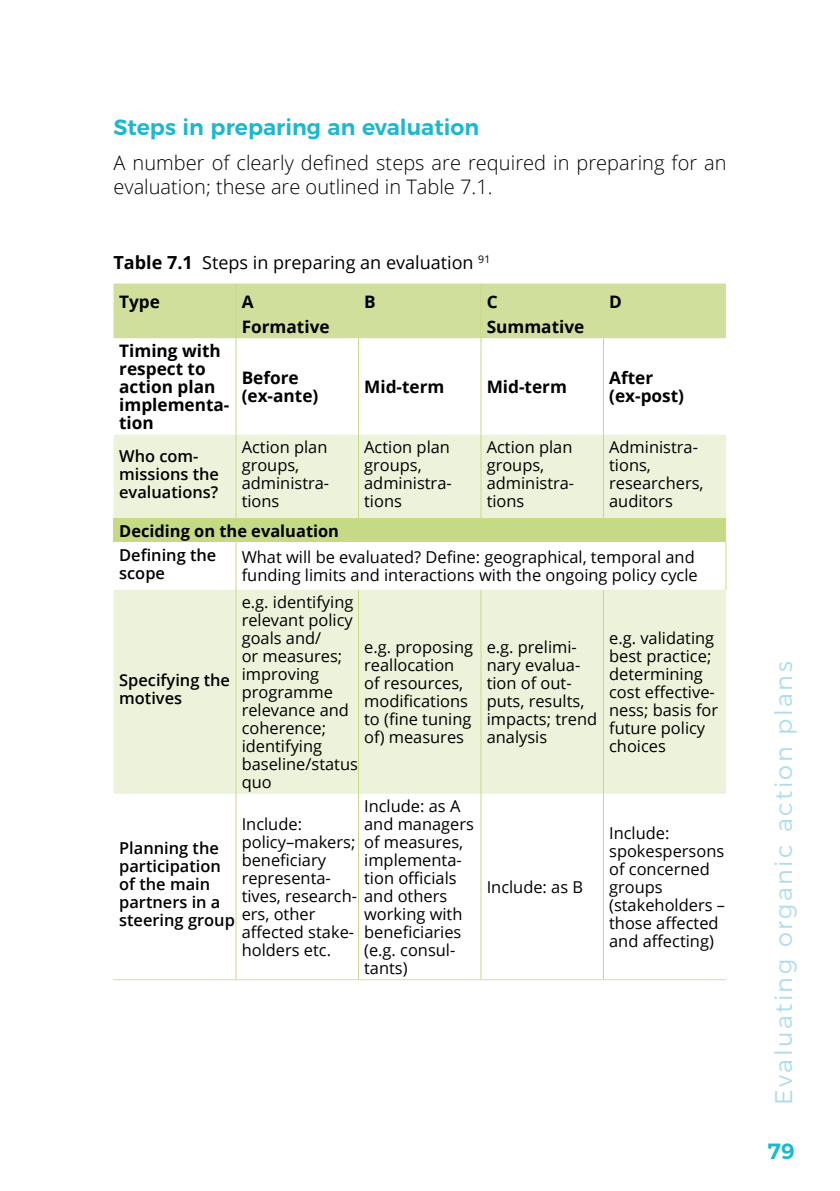
<style>
.page{position:relative;width:840px;height:1191px;background:#fff}
.page>*{position:absolute;margin:0;border:0;box-sizing:border-box;transform-origin:0 0}
.t1{font:300 24px "Montserrat";letter-spacing:.1em;color:#afdde9}
.t2{font:600 22px "Montserrat";color:#1cb8d0}
.t3{font:300 20px/24px "Open Sans";color:#000}
.t4{font:18px "Open Sans";color:#000}
.t5{font:700 17.2px/18px "Open Sans";color:#000}
.t6{font:16.4px/18px "Open Sans";color:#000}
.t7{font:600 16.4px/18px "Open Sans";color:#000}
.t8{font:700 16.4px "Open Sans";color:#000}
.s1{font-weight:700}
</style>
<div class="page">
<svg style="left:113px;top:435px;width:612px;height:359px;background:#eff4df"></svg>
<div style="left:113px;top:518px;width:612px;height:24px;background:#c6da85"></div>
<div style="left:113px;top:283px;width:612px;height:55px;background:#d0e09c"></div>
<hr style="left:235px;top:338px;width:1px;height:97px;background:#c6da85">
<hr style="left:358px;top:338px;width:1px;height:97px;background:#c6da85">
<hr style="left:480px;top:338px;width:1px;height:97px;background:#c6da85">
<hr style="left:602px;top:338px;width:1px;height:97px;background:#c6da85">
<hr style="left:235px;top:435px;width:1px;height:83px;background:#c6da85">
<hr style="left:358px;top:435px;width:1px;height:83px;background:#c6da85">
<hr style="left:480px;top:435px;width:1px;height:83px;background:#c6da85">
<hr style="left:602px;top:435px;width:1px;height:83px;background:#c6da85">
<hr style="left:235px;top:542px;width:1px;height:48px;background:#c6da85">
<hr style="left:725px;top:542px;width:1px;height:48px;background:#c6da85">
<hr style="left:235px;top:590px;width:1px;height:204px;background:#c6da85">
<hr style="left:358px;top:590px;width:1px;height:204px;background:#c6da85">
<hr style="left:480px;top:590px;width:1px;height:204px;background:#c6da85">
<hr style="left:602px;top:590px;width:1px;height:204px;background:#c6da85">
<hr style="left:235px;top:794px;width:1px;height:185px;background:#c6da85">
<hr style="left:358px;top:794px;width:1px;height:185px;background:#c6da85">
<hr style="left:480px;top:794px;width:1px;height:185px;background:#c6da85">
<hr style="left:602px;top:794px;width:1px;height:185px;background:#c6da85">
<hr style="left:113px;top:979px;width:123px;height:1px;background:#d0e09c">
<hr style="left:236px;top:979px;width:122px;height:1px;background:#d0e09c">
<hr style="left:358px;top:979px;width:122px;height:1px;background:#d0e09c">
<hr style="left:480px;top:979px;width:123px;height:1px;background:#d0e09c">
<hr style="left:603px;top:979px;width:122px;height:1px;background:#d0e09c">
<h2 class="t2" style="left:113px;top:109px;width:367px">Steps in preparing an evaluation</h2>
<p class="t3" style="left:113px;top:150px;width:614px">A number of clearly defined steps are required in preparing for an evaluation; these are outlined in Table 7.1.</p>
<p class="t4" style="left:113px;top:250px;width:378px"><span class="s1">Table 7.1</span> Steps in preparing an evaluation <sup>91</sup></p>
<p class="t5" style="left:119px;top:292px;width:42px">Type</p>
<p class="t5" style="left:241px;top:292px;width:13px">A</p>
<p class="t5" style="left:364px;top:292px;width:13px">B</p>
<p class="t5" style="left:486px;top:292px;width:12px">C</p>
<p class="t5" style="left:608px;top:292px;width:14px">D</p>
<p class="t5" style="left:241px;top:317px;width:89px">Formative</p>
<p class="t5" style="left:486px;top:317px;width:99px">Summative</p>
<p class="t5" style="left:119px;top:341px;width:112px">Timing with respect to action plan implementa&shy;tion</p>
<p class="t5" style="left:241px;top:368px;width:78px">Before (ex-ante)</p>
<p class="t5" style="left:364px;top:377px;width:82px">Mid-term</p>
<p class="t5" style="left:486px;top:377px;width:82px">Mid-term</p>
<p class="t5" style="left:608px;top:368px;width:76px">After (ex-post)</p>
<p class="t7" style="left:119px;top:447px;width:101px">Who com&shy;missions the evaluations?</p>
<p class="t6" style="left:241px;top:437px;width:89px">Action plan groups, administra&shy;tions</p>
<p class="t6" style="left:364px;top:437px;width:89px">Action plan groups, administra&shy;tions</p>
<p class="t6" style="left:486px;top:437px;width:89px">Action plan groups, administra&shy;tions</p>
<p class="t6" style="left:608px;top:437px;width:96px">Administra&shy;tions, researchers, auditors</p>
<p class="t8" style="left:119px;top:519px;width:221px">Deciding on the evaluation</p>
<p class="t7" style="left:119px;top:545px;width:99px">Defining the scope</p>
<p class="t6" style="left:241px;top:548px;width:457px">What will be evaluated? Define: geographical, temporal and funding limits and interactions with the ongoing policy cycle</p>
<p class="t7" style="left:119px;top:671px;width:112px">Specifying the motives</p>
<p class="t6" style="left:241px;top:593px;width:118px">e.g. identifying relevant policy goals and/<br>or measures; improving programme relevance and coherence; identifying baseline/status quo</p>
<p class="t6" style="left:364px;top:638px;width:110px">e.g. proposing reallocation of resources, modifications to (fine tuning of) measures</p>
<p class="t6" style="left:486px;top:638px;width:112px">e.g. prelimi&shy;nary evalua&shy;tion of out&shy;puts, results, impacts; trend analysis</p>
<p class="t6" style="left:608px;top:628px;width:110px">e.g. validating best practice; determining cost effective&shy;ness; basis for future policy choices</p>
<p class="t6" style="left:364px;top:796px;width:111px">Include: as A and managers of measures, implementa&shy;tion officials</p>
<p class="t6" style="left:364px;top:904px;width:100px">working with beneficiaries (e.g. consul&shy;tants)</p>
<p class="t6" style="left:241px;top:814px;width:207px">Include:<br>policy–makers;<br>beneficiary<br>representa-<br>tives, research- and others ers, other<br>affected stake-<br>holders etc.</p>
<p class="t7" style="left:119px;top:839px;width:117px">Planning the participation of the main partners in a steering group</p>
<p class="t6" style="left:486px;top:877px;width:98px">Include: as B</p>
<p class="t6" style="left:608px;top:823px;width:117px">Include: spokespersons of concerned groups (stakeholders – those affected and affecting)</p>
<h1 class="t1" style="left:764px;top:1104px;width:445px;rotate:-90deg">Evaluating organic action plans</h1>
<h2 class="t2" style="left:767px;top:1132px;width:29px">79</h2>
</div>
